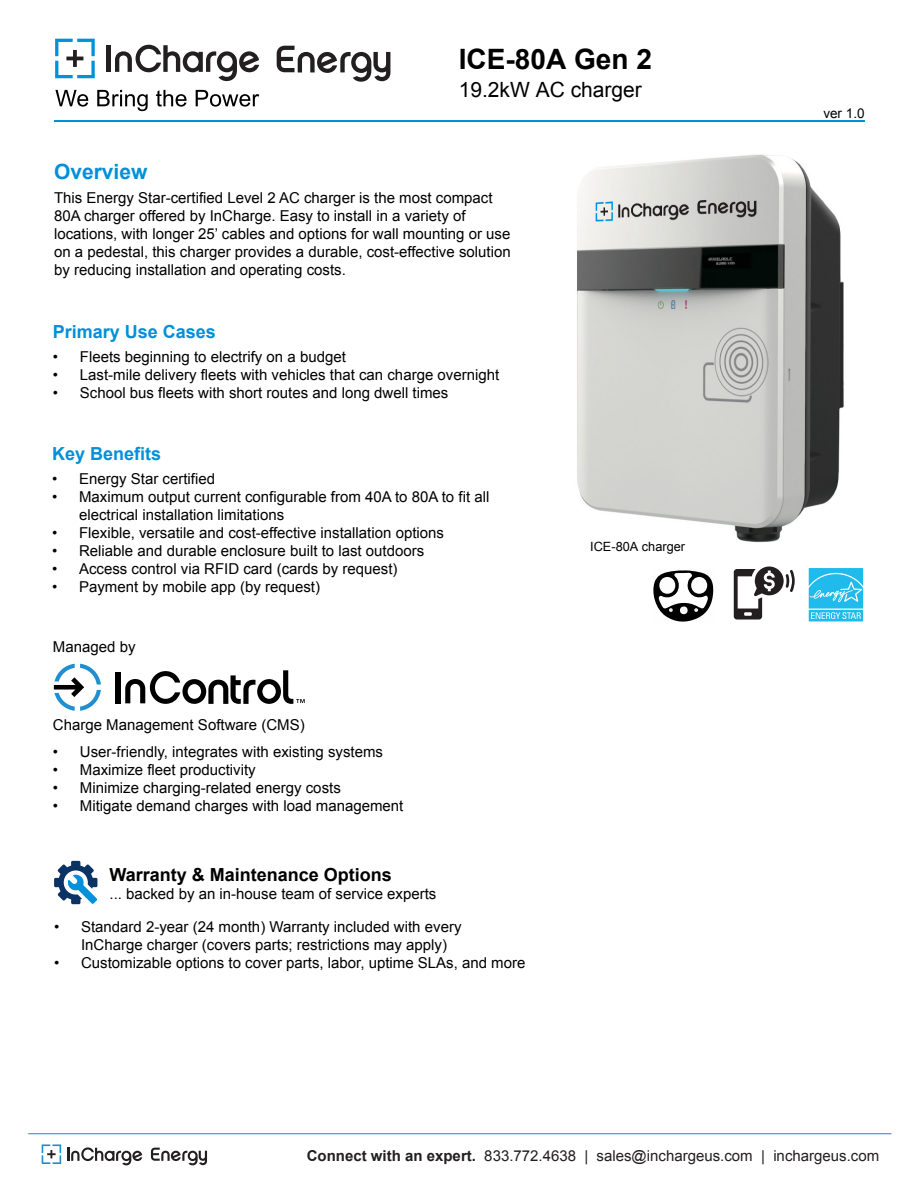
<style>
.page{position:relative;width:918px;height:1188px;background:#fff}
.page>*{position:absolute;margin:0;border:0;box-sizing:border-box;transform-origin:0 0}
.t1{font:700 28.05px "Arial";color:#000}
.t2{font:21px "Arial";color:#000}
.t3{font:700 21px "Arial";color:#0090d9}
.t4{font:700 18px "Arial";color:#000}
.t5{font:700 18px "Arial";color:#0090d9}
.t6{font:15px/18px "Arial";color:#000}
.t7{font:15px "Arial";color:#231f20}
.t8{font:13.5px "Arial";color:#000}
.t9{font:12.75px "Arial";color:#000}
.s1{font-weight:700}
</style>
<div class="page">
<img style="left:577px;top:154px;width:267px;height:389px">
<hr style="left:54px;top:121px;width:810px;height:1px;background:#0091da">
<svg style="left:55px;top:90px;width:33px;height:17px"></svg>
<svg style="left:97px;top:90px;width:51px;height:21px"></svg>
<svg style="left:156px;top:90px;width:31px;height:17px"></svg>
<svg style="left:196px;top:90px;width:63px;height:17px"></svg>
<svg style="left:55px;top:39px;width:40px;height:39px"></svg>
<svg style="left:115px;top:45px;width:144px;height:36px"></svg>
<hr style="left:107px;top:45px;width:4px;height:27px;background:#231f20">
<svg style="left:277px;top:46px;width:113px;height:36px"></svg>
<hr style="left:28px;top:1133px;width:863px;height:1px;background:#0091da">
<svg style="left:42px;top:1144px;width:19px;height:20px"></svg>
<svg style="left:67px;top:1147px;width:75px;height:18px"></svg>
<svg style="left:151px;top:1148px;width:56px;height:17px"></svg>
<svg style="left:125px;top:670px;width:180px;height:34px"></svg>
<div style="left:116px;top:672px;width:5px;height:31px;background:#000"></div>
<svg style="left:54px;top:664px;width:47px;height:47px"></svg>
<svg style="left:54px;top:861px;width:43px;height:43px"></svg>
<svg style="left:809px;top:568px;width:54px;height:53px;background:#44c5ee"></svg>
<svg style="left:734px;top:567px;width:61px;height:53px"></svg>
<svg style="left:653px;top:570px;width:61px;height:52px"></svg>
<h1 class="t1" style="left:459px;top:41px;width:195px">ICE-80A Gen 2</h1>
<h2 class="t2" style="left:459px;top:75px;width:185px">19.2kW AC charger</h2>
<h2 class="t3" style="left:54px;top:158px;width:95px">Overview</h2>
<p class="t6" style="left:54px;top:189px;width:458px">This Energy Star-certified Level 2 AC charger is the most compact 80A charger offered by InCharge. Easy to install in a variety of locations, with longer 25’ cables and options for wall mounting or use on a pedestal, this charger provides a durable, cost-effective solution by reducing installation and operating costs.</p>
<p class="t5" style="left:53px;top:319px;width:165px">Primary Use Cases</p>
<p class="t6" style="left:53px;top:347px;width:294px">• Fleets beginning to electrify on a budget</p>
<p class="t6" style="left:53px;top:365px;width:448px">• Last-mile delivery fleets with vehicles that can charge overnight</p>
<p class="t6" style="left:53px;top:383px;width:397px">• School bus fleets with short routes and long dwell times</p>
<p class="t5" style="left:52px;top:442px;width:111px">Key Benefits</p>
<p class="t6" style="left:52px;top:470px;width:164px">• Energy Star certified</p>
<p class="t6" style="left:79px;top:488px;width:412px;text-indent:-27px">• Maximum output current configurable from 40A to 80A to fit all electrical installation limitations</p>
<p class="t6" style="left:52px;top:524px;width:393px">• Flexible, versatile and cost-effective installation options</p>
<p class="t6" style="left:52px;top:542px;width:374px">• Reliable and durable enclosure built to last outdoors</p>
<p class="t6" style="left:52px;top:560px;width:347px">• Access control via RFID card (cards by request)</p>
<p class="t6" style="left:52px;top:578px;width:269px">• Payment by mobile app (by request)</p>
<p class="t6" style="left:53px;top:638px;width:84px">Managed by</p>
<p class="t6" style="left:53px;top:716px;width:253px">Charge Management Software (CMS)</p>
<p class="t6" style="left:53px;top:743px;width:332px">• User-friendly, integrates with existing systems</p>
<p class="t6" style="left:53px;top:761px;width:204px">• Maximize fleet productivity</p>
<p class="t6" style="left:53px;top:779px;width:289px">• Minimize charging-related energy costs</p>
<p class="t6" style="left:53px;top:797px;width:352px">• Mitigate demand charges with load management</p>
<p class="t4" style="left:110px;top:862px;width:284px">Warranty &amp; Maintenance Options</p>
<p class="t6" style="left:110px;top:884px;width:328px">... backed by an in-house team of service experts</p>
<p class="t6" style="left:81px;top:918px;width:382px;text-indent:-27px">• Standard 2-year (24 month) Warranty included with every<br>InCharge charger (covers parts; restrictions may apply)</p>
<p class="t6" style="left:54px;top:954px;width:473px">• Customizable options to cover parts, labor, uptime SLAs, and more</p>
<p class="t9" style="left:590px;top:538px;width:96px">ICE-80A charger</p>
<p class="t8" style="left:823px;top:105px;width:43px">ver 1.0</p>
<p class="t7" style="left:307px;top:1146px;width:574px"><span class="s1">Connect with an expert.</span> 833.772.4638 | sales@inchargeus.com | inchargeus.com</p>
</div>
